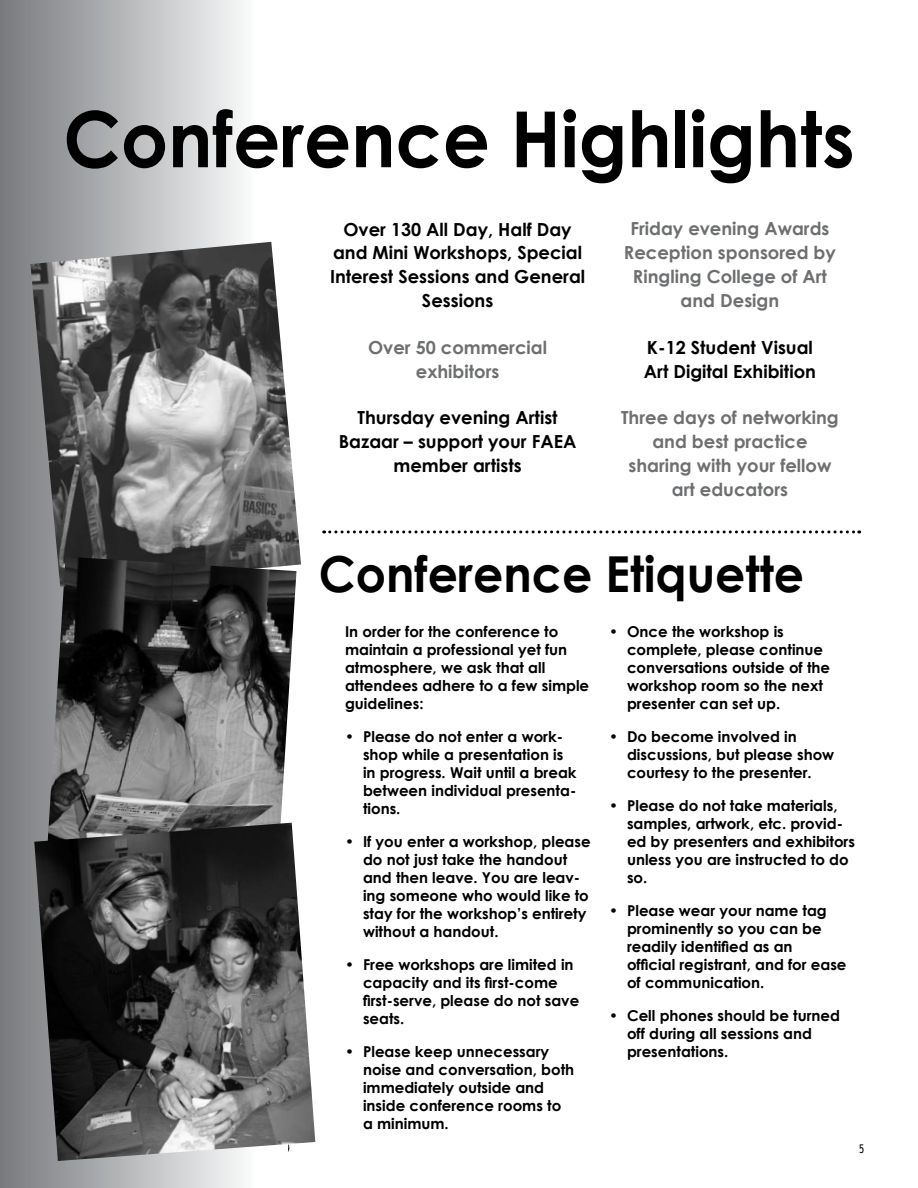
<style>
.page{position:relative;width:918px;height:1188px;background:#fff}
.page>*{position:absolute;margin:0;border:0;box-sizing:border-box;transform-origin:0 0}
.t1{font:700 77.4px "Century Gothic";color:#000;scale:.95 1}
.t2{font:700 49.65px "Century Gothic";color:#000;scale:.95 1}
.t3{font:700 18px/24px "Century Gothic";color:#000;text-align:center}
.t4{font:700 18px/24px "Century Gothic";color:#6d6f71;text-align:center}
.t5{font:700 15px/18px "Century Gothic";color:#000}
.t6{font:12px "Trebuchet MS";color:#000;scale:.8 1}
</style>
<div class="page">
<div style="left:0;top:0;width:288px;height:1188px;background:linear-gradient(to right,#777a7d,#fff)"></div>
<img style="left:30px;top:242px;width:271px;height:345px">
<img style="left:47px;top:557px;width:250px;height:266px">
<svg style="left:324px;top:530px;width:536px;height:3px"></svg>
<img style="left:34px;top:823px;width:281px;height:338px">
<h1 class="t1" style="left:63px;top:90px;width:835px">Conference Highlights</h1>
<p class="t3" style="left:330px;top:217px;width:257px">Over 130 All Day, Half Day and Mini Workshops, Special<br>Interest Sessions and General<br>Sessions</p>
<p class="t4" style="left:368px;top:335px;width:180px">Over 50 commercial exhibitors</p>
<p class="t3" style="left:339px;top:406px;width:239px">Thursday evening Artist<br>Bazaar – support your FAEA member artists</p>
<p class="t4" style="left:624px;top:216px;width:214px">Friday evening Awards<br>Reception sponsored by<br>Ringling College of Art and Design</p>
<p class="t3" style="left:644px;top:335px;width:174px;text-align:left">K-12 Student Visual<br>Art Digital Exhibition</p>
<p class="t4" style="left:621px;top:405px;width:219px">Three days of networking and best practice sharing with your fellow art educators</p>
<h2 class="t2" style="left:319px;top:543px;width:512px">Conference Etiquette</h2>
<p class="t5" style="left:345px;top:623px;width:246px">In order for the conference to maintain a professional yet fun atmosphere, we ask that all attendees adhere to a few simple guidelines:</p>
<p class="t5" style="left:363px;top:728px;width:215px;text-indent:-18px">• Please do not enter a work&shy;shop while a presentation is in progress. Wait until a break between individual presenta&shy;tions.</p>
<p class="t5" style="left:363px;top:833px;width:229px;text-indent:-18px">• If you enter a workshop, please do not just take the handout and then leave. You are leav&shy;ing someone who would like to stay for the workshop’s entirety without a handout.</p>
<p class="t5" style="left:363px;top:956px;width:218px;text-indent:-18px">• Free workshops are limited in capacity and its first-come first-serve, please do not save seats.</p>
<p class="t5" style="left:363px;top:1043px;width:213px;text-indent:-18px">• Please keep unnecessary noise and conversation, both immediately outside and inside conference rooms to a minimum.</p>
<p class="t5" style="left:627px;top:623px;width:205px;text-indent:-18px">• Once the workshop is complete, please continue conversations outside of the workshop room so the next presenter can set up.</p>
<p class="t5" style="left:627px;top:728px;width:209px;text-indent:-18px">• Do become involved in discussions, but please show courtesy to the presenter.</p>
<p class="t5" style="left:627px;top:797px;width:229px;text-indent:-18px">• Please do not take materials, samples, artwork, etc. provid&shy;ed by presenters and exhibitors unless you are instructed to do so.</p>
<p class="t5" style="left:627px;top:902px;width:221px;text-indent:-18px">• Please wear your name tag prominently so you can be readily identified as an<br>official registrant, and for ease of communication.</p>
<p class="t5" style="left:627px;top:1007px;width:215px;text-indent:-18px">• Cell phones should be turned off during all sessions and presentations.</p>
<p class="t6" style="left:859px;top:1142px;width:8px">5</p>
</div>
